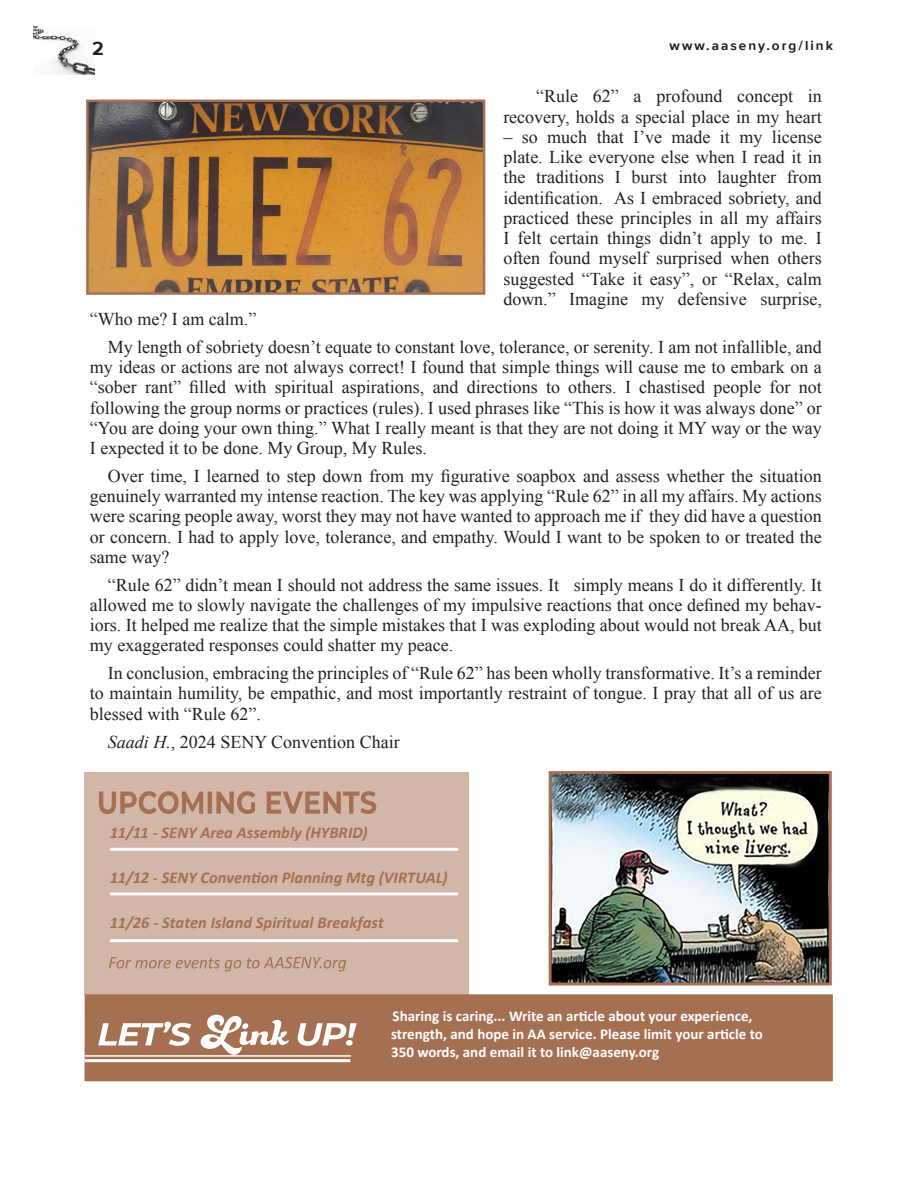
<style>
.page{position:relative;width:918px;height:1188px;background:#fff}
.page>*{position:absolute;margin:0;border:0;box-sizing:border-box;transform-origin:0 0}
.t1{font:700 19.5px "Proxima Nova";color:#231f20}
.t2{font:18px/20.2px "Times New Roman";color:#231f20;text-align:justify}
.List_01{font:italic 700 16.5px "Calibri";color:#a57052}
.t3{font:700 15px/18px "Calibri";color:#fff}
.t4{font:700 13.5px "Proxima Nova";letter-spacing:.15em;color:#231f20}
.s1{font-style:italic}
</style>
<div class="page">
<img style="left:33px;top:27px;width:62px;height:48px">
<div style="left:85px;top:772px;width:384px;height:223px;background:#d2b7a8"></div>
<svg style="left:99px;top:791px;width:277px;height:23px"></svg>
<svg style="left:109px;top:957px;width:237px;height:15px"></svg>
<hr style="left:110px;top:892px;width:348px;height:3px;background:#fff">
<hr style="left:110px;top:939px;width:348px;height:3px;background:#fff">
<hr style="left:110px;top:848px;width:348px;height:3px;background:#fff">
<div style="left:85px;top:994px;width:748px;height:87px;background:#a57052"></div>
<hr style="left:84px;top:1055px;width:267px;height:2px;background:#fff">
<hr style="left:85px;top:1059px;width:265px;height:3px;background:#fff">
<svg style="left:98px;top:1015px;width:259px;height:40px"></svg>
<img style="left:89px;top:103px;width:393px;height:189px">
<div style="left:86px;top:100px;width:399px;height:195px;border:2px solid #a57052"></div>
<img style="left:553px;top:775px;width:275px;height:206px">
<div style="left:549px;top:771px;width:283px;height:214px;border:3px solid #a57052"></div>
<p class="t1" style="left:92px;top:34px;width:13px">2</p>
<p class="t4" style="left:670px;top:35px;width:165px">www.aaseny.org/link</p>
<p class="t2" style="left:503px;top:86px;width:320px;text-align:right">“Rule 62” a profound concept in recovery, holds a special place in my heart</p>
<p class="t2" style="left:503px;top:126px;width:320px">– so much that I’ve made it my license plate. Like everyone else when I read it in the traditions I burst into laughter from identification. As I embraced sobriety, and practiced these principles in all my affairs I felt certain things didn’t apply to me. I often found myself surprised when others suggested “Take it easy”, or “Relax, calm down.” Imagine my defensive surprise,</p>
<p class="t2" style="left:90px;top:309px;width:168px">“Who me? I am calm.”</p>
<p class="t2" style="left:90px;top:336px;width:733px;text-indent:18px">My length of sobriety doesn’t equate to constant love, tolerance, or serenity. I am not infallible, and my ideas or actions are not always correct! I found that simple things will cause me to embark on a “sober rant” filled with spiritual aspirations, and directions to others. I chastised people for not following the group norms or practices (rules). I used phrases like “This is how it was always done” or “You are doing your own thing.” What I really meant is that they are not doing it MY way or the way I expected it to be done. My Group, My Rules.</p>
<p class="t2" style="left:90px;top:465px;width:734px;text-indent:18px">Over time, I learned to step down from my figurative soapbox and assess whether the situation genuinely warranted my intense reaction. The key was applying “Rule 62” in all my affairs. My actions were scaring people away, worst they may not have wanted to approach me if they did have a question or concern. I had to apply love, tolerance, and empathy. Would I want to be spoken to or treated the same way?</p>
<p class="t2" style="left:90px;top:574px;width:733px;text-indent:18px">“Rule 62” didn’t mean I should not address the same issues. It simply means I do it differently. It allowed me to slowly navigate the challenges of my impulsive reactions that once defined my behav&shy;iors. It helped me realize that the simple mistakes that I was exploding about would not break AA, but my exaggerated responses could shatter my peace.</p>
<p class="t2" style="left:90px;top:663px;width:734px;text-indent:18px">In conclusion, embracing the principles of “Rule 62” has been wholly transformative. It’s a reminder to maintain humility, be empathic, and most importantly restraint of tongue. I pray that all of us are blessed with “Rule 62”.</p>
<p class="t2" style="left:108px;top:732px;width:293px"><span class="s1">Saadi H.</span>, 2024 SENY Convention Chair</p>
<p class="List_01" style="left:110px;top:823px;width:259px">11/11 - SENY Area Assembly (HYBRID)</p>
<p class="List_01" style="left:110px;top:868px;width:339px">11/12 - SENY Convention Planning Mtg (VIRTUAL)</p>
<p class="List_01" style="left:110px;top:913px;width:275px">11/26 - Staten Island Spiritual Breakfast</p>
<p class="t3" style="left:391px;top:1007px;width:373px">Sharing is caring... Write an article about your experience, strength, and hope in AA service. Please limit your article to<br>350 words, and email it to link@aaseny.org</p>
</div>
